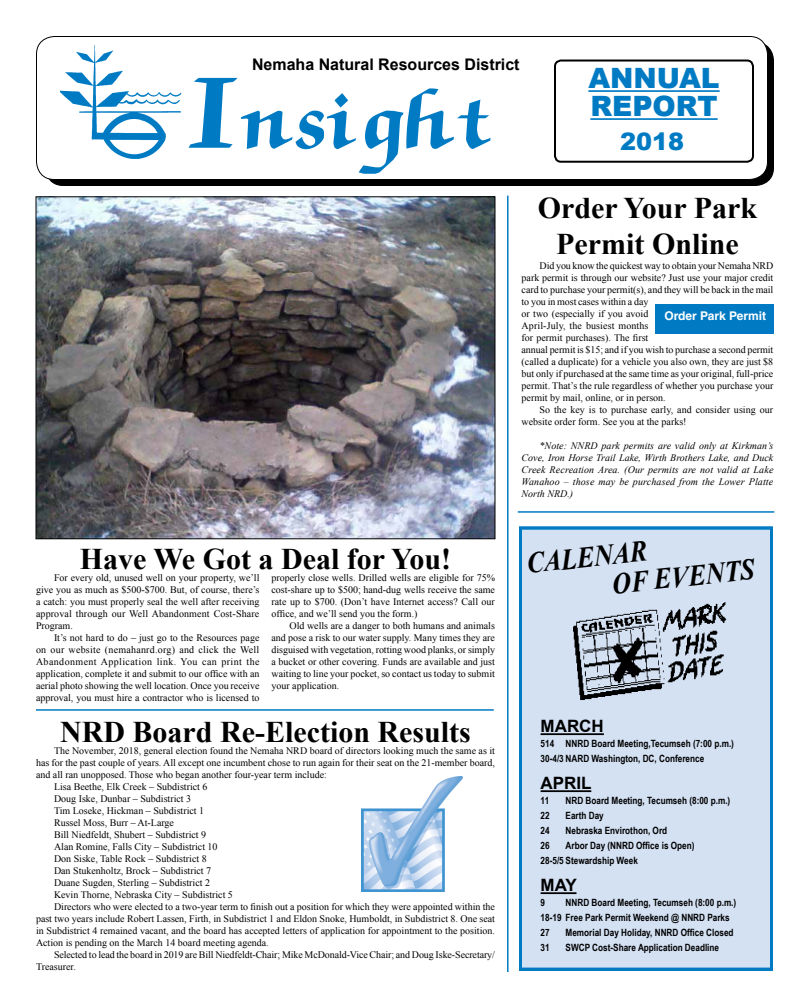
<style>
.page{position:relative;width:810px;height:1008px;background:#fff}
.page>*{position:absolute;margin:0;border:0;box-sizing:border-box;transform-origin:0 0}
.t1{font:700 92px "Chancery";color:#007bc3}
.t2{font:700 30px/36px "Times New Roman";color:#000;text-align:center}
.t3{font:italic 700 29.5px/29.5px "Times New Roman";color:#000;scale:.88 1}
.t4{font:900 28px/28px "Arial";color:#007bc3}
.t5{font:900 24px "Arial";color:#007bc3}
.t6{font:700 17px "Arial";color:#000}
.t7{font:700 16px "Arial";color:#000}
.t8{font:700 12px "Helvetica";color:#fff}
.t9{font:10px/12px "Times New Roman";color:#000;text-align:justify}
.t10{font:700 10px/15px "Arial Narrow";color:#000}
.t11{font:italic 10px/12px "Times New Roman";letter-spacing:.015em;color:#000;text-align:justify}
.s1{font-size:130px}
</style>
<div class="page">
<div style="left:46px;top:42px;width:728px;height:144px;background:#000;border-radius:18px"></div>
<div style="left:36px;top:36px;width:732px;height:144px;background:#fff;border-radius:18px"></div>
<div style="left:36px;top:36px;width:732px;height:144px;border:1px solid #000;border-radius:18px"></div>
<img style="left:60px;top:45px;width:122px;height:114px">
<div style="left:554px;top:60px;width:200px;height:103px;border:2px solid #000;border-radius:6px"></div>
<hr style="left:588px;top:90px;width:132px;height:2px;background:#007bc3">
<hr style="left:590px;top:118px;width:128px;height:2px;background:#007bc3">
<div style="left:520px;top:528px;width:252px;height:441px;background:#d4e1f3"></div>
<div style="left:519px;top:526px;width:254px;height:445px;border:3px solid #007bc3"></div>
<img style="left:573px;top:602px;width:154px;height:99px">
<hr style="left:36px;top:709px;width:458px;height:2px;background:#007bc3">
<hr style="left:541px;top:733px;width:63px;height:2px;background:#000">
<hr style="left:541px;top:790px;width:50px;height:2px;background:#000">
<hr style="left:541px;top:892px;width:36px;height:2px;background:#000">
<img style="left:38px;top:199px;width:455px;height:338px">
<div style="left:36px;top:197px;width:459px;height:342px;border:1px solid #000"></div>
<hr style="left:507px;top:196px;width:2px;height:776px;background:#007bc3">
<img style="left:361px;top:777px;width:101px;height:115px">
<div style="left:655px;top:304px;width:119px;height:30px;background:#007bc3"></div>
<hr style="left:518px;top:511px;width:256px;height:2px;background:#007bc3">
<h3 class="t7" style="left:252px;top:53px;width:269px">Nemaha Natural Resources District</h3>
<h1 class="t1" style="left:188px;top:74px;width:306px"><span class="s1">I</span>nsight</h1>
<h3 class="t4" style="left:588px;top:63px;width:133px">ANNUAL<br>REPORT</h3>
<h3 class="t5" style="left:620px;top:124px;width:66px">2018</h3>
<h2 class="t2" style="left:80px;top:540px;width:373px">Have We Got a Deal for You!</h2>
<p class="t9" style="left:36px;top:571px;width:225px;text-indent:18px">For every old, unused well on your property, we’ll give you as much as $500-$700. But, of course, there’s a catch: you must properly seal the well after receiving approval through our Well Abandonment Cost-Share Program.</p>
<p class="t9" style="left:36px;top:631px;width:225px;text-indent:18px">It’s not hard to do – just go to the Resources page on our website (nemahanrd.org) and click the Well Abandonment Application link. You can print the application, complete it and submit to our office with an aerial photo showing the well location. Once you receive approval, you must hire a contractor who is licensed to</p>
<p class="t9" style="left:272px;top:571px;width:225px">properly close wells. Drilled wells are eligible for 75% cost-share up to $500; hand-dug wells receive the same rate up to $700. (Don’t have Internet access? Call our office, and we’ll send you the form.)</p>
<p class="t9" style="left:272px;top:619px;width:225px;text-indent:18px">Old wells are a danger to both humans and animals and pose a risk to our water supply. Many times they are disguised with vegetation, rotting wood planks, or simply a bucket or other covering. Funds are available and just waiting to line your pocket, so contact us today to submit your application.</p>
<h2 class="t2" style="left:60px;top:713px;width:412px">NRD Board Re-Election Results</h2>
<p class="t9" style="left:54px;top:744px;width:443px">The November, 2018, general election found the Nemaha NRD board of directors looking much the same as it</p>
<p class="t9" style="left:36px;top:756px;width:461px">has for the past couple of years. All except one incumbent chose to run again for their seat on the 21-member board,</p>
<p class="t9" style="left:36px;top:768px;width:292px">and all ran unopposed. Those who began another four-year term include:</p>
<p class="t9" style="left:54px;top:780px;width:155px">Lisa Beethe, Elk Creek – Subdistrict 6</p>
<p class="t9" style="left:54px;top:792px;width:139px">Doug Iske, Dunbar – Subdistrict 3</p>
<p class="t9" style="left:54px;top:804px;width:152px">Tim Loseke, Hickman – Subdistrict 1</p>
<p class="t9" style="left:54px;top:816px;width:122px">Russel Moss, Burr – At-Large</p>
<p class="t9" style="left:54px;top:828px;width:154px">Bill Niedfeldt, Shubert – Subdistrict 9</p>
<p class="t9" style="left:54px;top:840px;width:165px">Alan Romine, Falls City – Subdistrict 10</p>
<p class="t9" style="left:54px;top:852px;width:154px">Don Siske, Table Rock – Subdistrict 8</p>
<p class="t9" style="left:54px;top:864px;width:159px">Dan Stukenholtz, Brock – Subdistrict 7</p>
<p class="t9" style="left:54px;top:876px;width:158px">Duane Sugden, Sterling – Subdistrict 2</p>
<p class="t9" style="left:54px;top:888px;width:180px">Kevin Thorne, Nebraska City – Subdistrict 5</p>
<p class="t9" style="left:54px;top:900px;width:443px">Directors who were elected to a two-year term to finish out a position for which they were appointed within the</p>
<p class="t9" style="left:36px;top:912px;width:461px">past two years include Robert Lassen, Firth, in Subdistrict 1 and Eldon Snoke, Humboldt, in Subdistrict 8. One seat</p>
<p class="t9" style="left:36px;top:924px;width:460px">in Subdistrict 4 remained vacant, and the board has accepted letters of application for appointment to the position.</p>
<p class="t9" style="left:36px;top:936px;width:234px">Action is pending on the March 14 board meeting agenda.</p>
<p class="t9" style="left:54px;top:948px;width:442px">Selected to lead the board in 2019 are Bill Niedfeldt-Chair; Mike McDonald-Vice Chair; and Doug Iske-Secretary/</p>
<p class="t9" style="left:36px;top:960px;width:41px">Treasurer.</p>
<h2 class="t2" style="left:538px;top:190px;width:221px">Order Your Park<br>Permit Online</h2>
<p class="t9" style="left:522px;top:260px;width:253px;text-align:left;text-indent:18px">Did you know the quickest way to obtain your Nemaha NRD park permit is through our website? Just use your major credit card to purchase your permit(s), and they will be back in the mail to you in most cases within a day<br>or two (especially if you avoid<br>April-July, the busiest months<br>for permit purchases). The first<br>annual permit is $15; and if you wish to purchase a second permit (called a duplicate) for a vehicle you also own, they are just $8 but only if purchased at the same time as your original, full-price permit. That’s the rule regardless of whether you purchase your permit by mail, online, or in person.</p>
<p class="t9" style="left:522px;top:404px;width:253px;text-indent:18px">So the key is to purchase early, and consider using our website order form. See you at the parks!</p>
<p class="t11" style="left:522px;top:440px;width:253px;text-indent:18px">*Note: NNRD park permits are valid only at Kirkman’s Cove, Iron Horse Trail Lake, Wirth Brothers Lake, and Duck Creek Recreation Area. (Our permits are not valid at Lake Wanahoo – those may be purchased from the Lower Platte North NRD.)</p>
<p class="t8" style="left:665px;top:309px;width:103px">Order Park Permit</p>
<h3 class="t3" style="left:607px;top:539px;width:164px;text-indent:-83px;rotate:-6deg">CALENAR<br>OF EVENTS</h3>
<h3 class="t6" style="left:541px;top:715px;width:65px">March</h3>
<p class="t10" style="left:541px;top:736px;width:195px">514 NNRD Board Meeting,Tecumseh (7:00 p.m.)<br>30-4/3 NARD Washington, DC, Conference</p>
<h3 class="t6" style="left:541px;top:772px;width:52px">April</h3>
<p class="t10" style="left:541px;top:793px;width:10px">11</p>
<p class="t10" style="left:566px;top:793px;width:166px">NRD Board Meeting, Tecumseh (8:00 p.m.)</p>
<p class="t10" style="left:541px;top:808px;width:11px">22</p>
<p class="t10" style="left:566px;top:808px;width:40px">Earth Day</p>
<p class="t10" style="left:541px;top:823px;width:11px">24</p>
<p class="t10" style="left:566px;top:823px;width:103px">Nebraska Envirothon, Ord</p>
<p class="t10" style="left:541px;top:838px;width:11px">26</p>
<p class="t10" style="left:541px;top:838px;width:155px;text-indent:25px">Arbor Day (NNRD Office is Open)<br>28-5/5 Stewardship Week</p>
<h3 class="t6" style="left:541px;top:874px;width:38px">May</h3>
<p class="t10" style="left:541px;top:895px;width:6px">9</p>
<p class="t10" style="left:541px;top:895px;width:197px;text-indent:25px">NNRD Board Meeting, Tecumseh (8:00 p.m.)<br>18-19 Free Park Permit Weekend @ NNRD Parks<br>27</p>
<p class="t10" style="left:566px;top:925px;width:169px">Memorial Day Holiday, NNRD Office Closed</p>
<p class="t10" style="left:541px;top:940px;width:11px">31</p>
<p class="t10" style="left:566px;top:940px;width:155px">SWCP Cost-Share Application Deadline</p>
</div>
